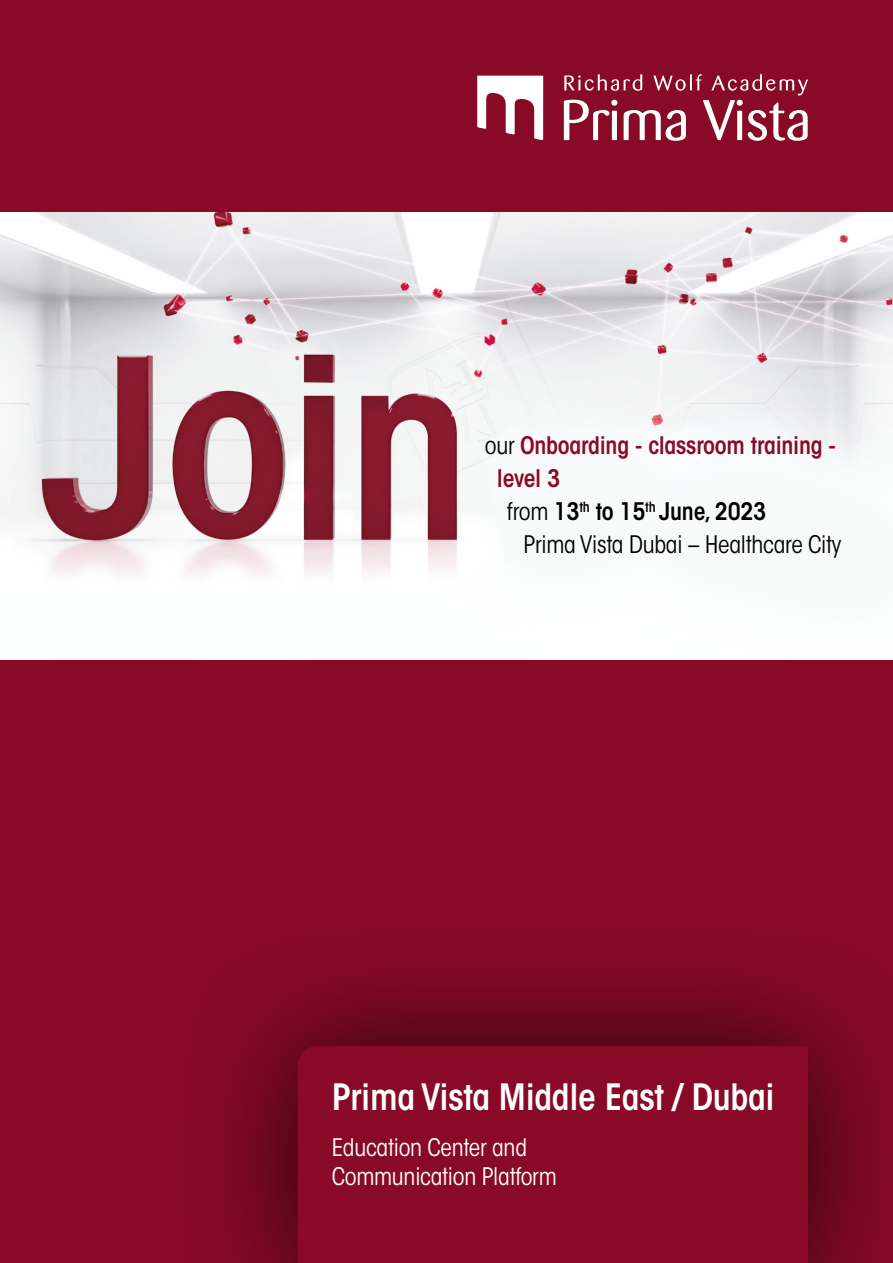
<style>
.page{position:relative;width:893px;height:1263px;background:#fff}
.page>*{position:absolute;margin:0;border:0;box-sizing:border-box;transform-origin:0 0}
.t1{font:600 condensed 36px "ITC Avant Garde Std";letter-spacing:-.01em;color:#fff}
.t2{font:condensed 24px/28.8px "ITC Avant Garde Std";letter-spacing:-.01em;color:#fff}
.t3{font:600 condensed 24px "ITC Avant Garde Std";letter-spacing:-.01em;color:#880a26}
.t4{font:condensed 24px "ITC Avant Garde Std";letter-spacing:-.01em;color:#000}
.t5{font:600 condensed 24px "ITC Avant Garde Std";letter-spacing:-.01em;color:#000}
.s1{font-weight:400;color:#000}
.s2{font-weight:400}
</style>
<div class="page">
<div style="left:0;top:604px;width:893px;height:659px;background:#880a26"></div>
<div style="left:178px;top:926px;width:715px;height:337px;background:#000;opacity:.75"></div>
<svg style="left:298px;top:1046px;width:510px;height:217px"></svg>
<div style="left:0;top:0;width:893px;height:213px;background:#880a26"></div>
<img style="left:0;top:213px;width:893px;height:446px">
<svg style="left:564px;top:74px;width:244px;height:67px"></svg>
<svg style="left:477px;top:76px;width:66px;height:64px"></svg>
<p class="t3" style="left:485px;top:431px;width:353px"><span class="s1">our</span> Onboarding - classroom training -</p>
<p class="t3" style="left:497px;top:464px;width:65px">level 3</p>
<p class="t5" style="left:507px;top:497px;width:261px"><span class="s2">from</span> 13<sup>th</sup> to 15<sup>th</sup> June, 2023</p>
<p class="t4" style="left:524px;top:530px;width:319px">Prima Vista Dubai – Healthcare City</p>
<h1 class="t1" style="left:332px;top:1074px;width:444px">Prima Vista Middle East / Dubai</h1>
<p class="t2" style="left:332px;top:1133px;width:227px">Education Center and<br>Communication Platform</p>
</div>
